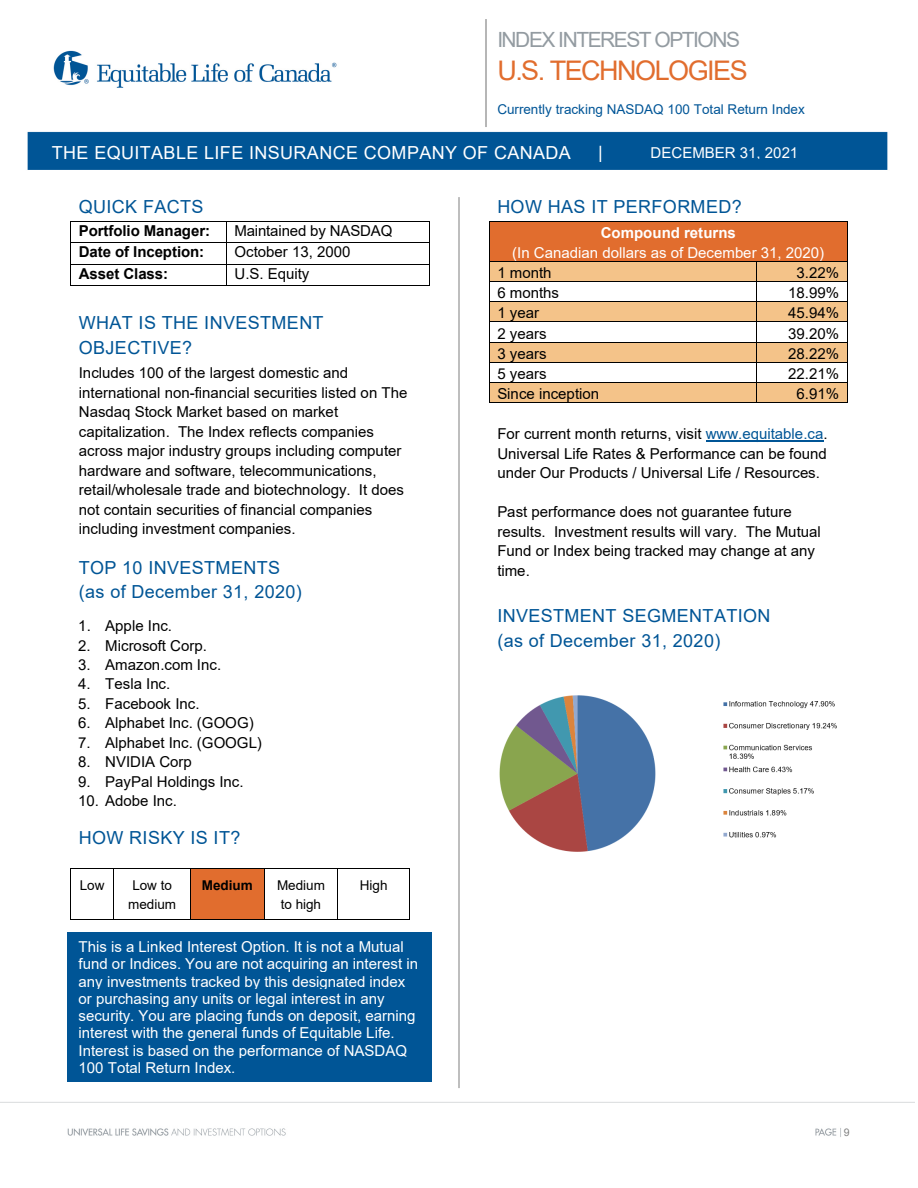
<style>
.page{position:relative;width:918px;height:1188px;background:#fff}
.page>*{position:absolute;margin:0;border:0;box-sizing:border-box;transform-origin:0 0}
.t1{font:27px "Arial";letter-spacing:-.055em;color:#e16d2e}
.t2{font:21px "Arial";letter-spacing:-.07em;color:#939ba1}
.t3{font:18px/24.9px "Arial";letter-spacing:.02em;color:#005596}
.t4{font:18px "Arial";letter-spacing:.02em;color:#fff}
.t5{font:15px/19.5px "Arial";color:#000}
.t6{font:15px/17.2px "Arial";color:#fff}
.t7{font:700 15px "Arial";letter-spacing:-.005em;color:#000}
.t8{font:700 15px "Arial";color:#fff}
.t9{font:13.5px "Arial";color:#005597}
.t10{font:13.5px/18.6px "Arial";letter-spacing:-.005em;color:#000;text-align:center}
.t11{font:700 13.5px "Arial";color:#000}
.t12{font:10.5px "Arial";color:#808080}
.s1{color:#005596}
</style>
<div class="page">
<img style="left:27px;top:50px;width:861px;height:120px">
<img style="left:0;top:1102px;width:914px;height:35px">
<div style="left:67px;top:932px;width:365px;height:150px;background:#005596"></div>
<hr style="left:459px;top:197px;width:1px;height:891px;background:#7f7f7f">
<hr style="left:485px;top:19px;width:2px;height:108px;background:#7f7f7f">
<hr style="left:71px;top:221px;width:155px;height:1px;background:#000">
<hr style="left:227px;top:221px;width:202px;height:1px;background:#000">
<hr style="left:71px;top:242px;width:155px;height:1px;background:#000">
<hr style="left:227px;top:242px;width:202px;height:1px;background:#000">
<hr style="left:71px;top:264px;width:155px;height:1px;background:#000">
<hr style="left:227px;top:264px;width:202px;height:1px;background:#000">
<svg style="left:70px;top:221px;width:1px;height:65px"></svg>
<hr style="left:71px;top:285px;width:155px;height:1px;background:#000">
<svg style="left:226px;top:221px;width:1px;height:65px"></svg>
<hr style="left:227px;top:285px;width:202px;height:1px;background:#000">
<svg style="left:429px;top:221px;width:1px;height:65px"></svg>
<div style="left:191px;top:869px;width:73px;height:50px;background:#e16d2e"></div>
<hr style="left:71px;top:868px;width:42px;height:1px;background:#000">
<hr style="left:114px;top:868px;width:76px;height:1px;background:#000">
<hr style="left:191px;top:868px;width:73px;height:1px;background:#000">
<hr style="left:264px;top:868px;width:74px;height:1px;background:#000">
<hr style="left:338px;top:868px;width:71px;height:1px;background:#000">
<hr style="left:70px;top:869px;width:1px;height:50px;background:#000">
<hr style="left:71px;top:919px;width:42px;height:1px;background:#000">
<hr style="left:113px;top:869px;width:1px;height:50px;background:#000">
<hr style="left:114px;top:919px;width:76px;height:1px;background:#000">
<hr style="left:190px;top:869px;width:1px;height:50px;background:#000">
<hr style="left:191px;top:919px;width:73px;height:1px;background:#000">
<hr style="left:264px;top:869px;width:1px;height:50px;background:#000">
<hr style="left:264px;top:919px;width:74px;height:1px;background:#000">
<hr style="left:338px;top:869px;width:1px;height:50px;background:#000">
<hr style="left:338px;top:919px;width:71px;height:1px;background:#000">
<hr style="left:409px;top:869px;width:1px;height:50px;background:#000">
<div style="left:490px;top:222px;width:357px;height:39px;background:#e16d2e"></div>
<hr style="left:490px;top:221px;width:357px;height:1px;background:#000">
<hr style="left:489px;top:222px;width:1px;height:39px;background:#000">
<hr style="left:847px;top:222px;width:1px;height:39px;background:#000">
<div style="left:490px;top:262px;width:266px;height:19px;background:#f4c389"></div>
<div style="left:757px;top:262px;width:90px;height:19px;background:#f4c389"></div>
<hr style="left:490px;top:261px;width:266px;height:1px;background:#000">
<hr style="left:757px;top:261px;width:90px;height:1px;background:#000">
<hr style="left:490px;top:281px;width:266px;height:1px;background:#000">
<hr style="left:757px;top:281px;width:90px;height:1px;background:#000">
<div style="left:490px;top:302px;width:266px;height:20px;background:#f4c389"></div>
<div style="left:757px;top:302px;width:90px;height:20px;background:#f4c389"></div>
<hr style="left:490px;top:301px;width:266px;height:1px;background:#000">
<hr style="left:757px;top:301px;width:90px;height:1px;background:#000">
<hr style="left:490px;top:322px;width:266px;height:1px;background:#000">
<hr style="left:757px;top:322px;width:90px;height:1px;background:#000">
<div style="left:490px;top:343px;width:266px;height:19px;background:#f4c389"></div>
<div style="left:757px;top:343px;width:90px;height:19px;background:#f4c389"></div>
<hr style="left:490px;top:342px;width:266px;height:1px;background:#000">
<hr style="left:757px;top:342px;width:90px;height:1px;background:#000">
<hr style="left:490px;top:362px;width:266px;height:1px;background:#000">
<hr style="left:757px;top:362px;width:90px;height:1px;background:#000">
<div style="left:490px;top:383px;width:266px;height:20px;background:#f4c389"></div>
<div style="left:757px;top:383px;width:90px;height:20px;background:#f4c389"></div>
<hr style="left:490px;top:382px;width:266px;height:1px;background:#000">
<hr style="left:757px;top:382px;width:90px;height:1px;background:#000">
<svg style="left:489px;top:261px;width:1px;height:142px"></svg>
<hr style="left:490px;top:403px;width:266px;height:1px;background:#000">
<svg style="left:756px;top:261px;width:1px;height:142px"></svg>
<hr style="left:757px;top:403px;width:90px;height:1px;background:#000">
<svg style="left:847px;top:261px;width:1px;height:142px"></svg>
<hr style="left:706px;top:441px;width:117px;height:1px;background:#005596">
<img style="left:499px;top:695px;width:338px;height:157px">
<h2 class="t2" style="left:497px;top:25px;width:244px">INDEX INTEREST OPTIONS</h2>
<h1 class="t1" style="left:497px;top:52px;width:252px">U.S. TECHNOLOGIES</h1>
<p class="t9" style="left:497px;top:100px;width:309px">Currently tracking NASDAQ 100 Total Return Index</p>
<p class="t6" style="left:651px;top:144px;width:149px">DECEMBER 31, 2021</p>
<p class="t4" style="left:52px;top:141px;width:520px">THE EQUITABLE LIFE INSURANCE COMPANY OF CANADA</p>
<p class="t4" style="left:598px;top:141px;width:6px">|</p>
<p class="t3" style="left:79px;top:194px;width:126px">QUICK FACTS</p>
<p class="t7" style="left:79px;top:220px;width:133px">Portfolio Manager:</p>
<p class="t5" style="left:234px;top:221px;width:159px">Maintained by NASDAQ</p>
<p class="t7" style="left:79px;top:241px;width:127px">Date of Inception:</p>
<p class="t5" style="left:234px;top:242px;width:118px">October 13, 2000</p>
<p class="t7" style="left:79px;top:263px;width:91px">Asset Class:</p>
<p class="t5" style="left:234px;top:263px;width:77px">U.S. Equity</p>
<p class="t3" style="left:79px;top:310px;width:246px">WHAT IS THE INVESTMENT<br>OBJECTIVE?</p>
<p class="t5" style="left:79px;top:363px;width:330px">Includes 100 of the largest domestic and international non-financial securities listed on The Nasdaq Stock Market based on market capitalization. The Index reflects companies across major industry groups including computer hardware and software, telecommunications, retail/wholesale trade and biotechnology. It does not contain securities of financial companies including investment companies.</p>
<p class="t3" style="left:79px;top:555px;width:225px">TOP 10 INVESTMENTS (as of December 31, 2020)</p>
<p class="t5" style="left:78px;top:616px;width:95px">1. Apple Inc.</p>
<p class="t5" style="left:78px;top:635px;width:130px">2. Microsoft Corp.</p>
<p class="t5" style="left:78px;top:655px;width:144px">3. Amazon.com Inc.</p>
<p class="t5" style="left:78px;top:674px;width:94px">4. Tesla Inc.</p>
<p class="t5" style="left:78px;top:694px;width:123px">5. Facebook Inc.</p>
<p class="t5" style="left:78px;top:713px;width:177px">6. Alphabet Inc. (GOOG)</p>
<p class="t5" style="left:78px;top:733px;width:185px">7. Alphabet Inc. (GOOGL)</p>
<p class="t5" style="left:78px;top:752px;width:115px">8. NVIDIA Corp</p>
<p class="t5" style="left:78px;top:772px;width:167px">9. PayPal Holdings Inc.</p>
<p class="t5" style="left:78px;top:791px;width:100px">10. Adobe Inc.</p>
<p class="t3" style="left:79px;top:825px;width:163px">HOW RISKY IS IT?</p>
<p class="t10" style="left:80px;top:876px;width:26px">Low</p>
<p class="t10" style="left:128px;top:876px;width:49px">Low to medium</p>
<p class="t11" style="left:202px;top:876px;width:53px">Medium</p>
<p class="t10" style="left:277px;top:876px;width:49px;text-align:left">Medium to high</p>
<p class="t10" style="left:360px;top:876px;width:29px">High</p>
<p class="t6" style="left:79px;top:938px;width:341px">This is a Linked Interest Option. It is not a Mutual fund or Indices. You are not acquiring an interest in any investments tracked by this designated index or purchasing any units or legal interest in any security. You are placing funds on deposit, earning interest with the general funds of Equitable Life.<br>Interest is based on the performance of NASDAQ 100 Total Return Index.</p>
<p class="t3" style="left:497px;top:194px;width:246px">HOW HAS IT PERFORMED?</p>
<p class="t8" style="left:601px;top:222px;width:137px">Compound returns</p>
<p class="t6" style="left:512px;top:244px;width:313px">(In Canadian dollars as of December 31, 2020)</p>
<p class="t5" style="left:497px;top:263px;width:56px">1 month</p>
<p class="t5" style="left:796px;top:263px;width:44px">3.22%</p>
<p class="t5" style="left:497px;top:283px;width:63px">6 months</p>
<p class="t5" style="left:788px;top:283px;width:52px">18.99%</p>
<p class="t5" style="left:497px;top:303px;width:43px">1 year</p>
<p class="t5" style="left:788px;top:303px;width:52px">45.94%</p>
<p class="t5" style="left:497px;top:324px;width:51px">2 years</p>
<p class="t5" style="left:788px;top:324px;width:52px">39.20%</p>
<p class="t5" style="left:497px;top:344px;width:51px">3 years</p>
<p class="t5" style="left:788px;top:344px;width:52px">28.22%</p>
<p class="t5" style="left:497px;top:364px;width:51px">5 years</p>
<p class="t5" style="left:788px;top:364px;width:52px">22.21%</p>
<p class="t5" style="left:497px;top:384px;width:103px">Since inception</p>
<p class="t5" style="left:796px;top:384px;width:44px">6.91%</p>
<p class="t5" style="left:497px;top:424px;width:332px;text-align:justify">For current month returns, visit <span class="s1">www.equitable.ca</span>.<br>Universal Life Rates &amp; Performance can be found under Our Products / Universal Life / Resources.</p>
<p class="t5" style="left:497px;top:502px;width:325px">Past performance does not guarantee future results. Investment results will vary. The Mutual Fund or Index being tracked may change at any time.</p>
<p class="t3" style="left:497px;top:603px;width:275px">INVESTMENT SEGMENTATION (as of December 31, 2020)</p>
<p class="t12" style="left:844px;top:1125px;width:7px">9</p>
</div>
